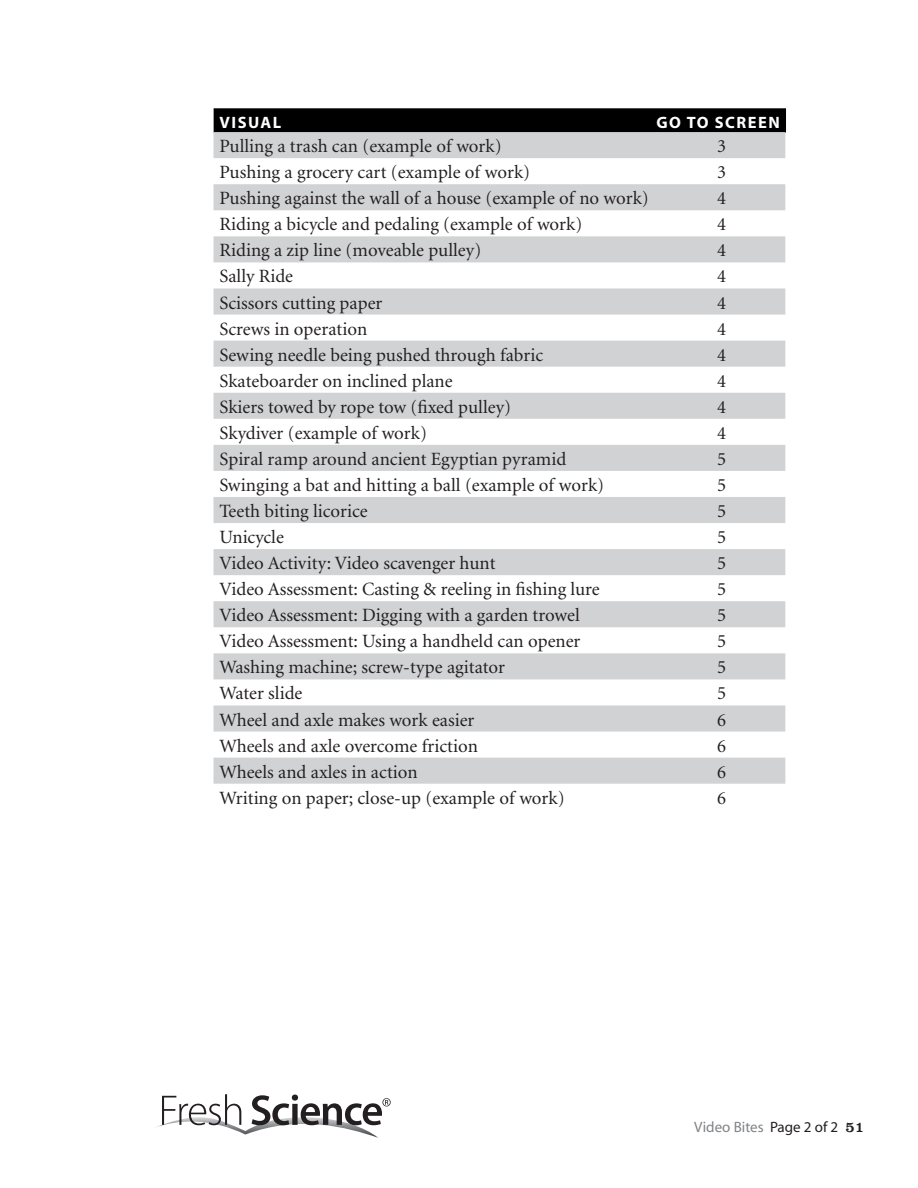
<style>
.page{position:relative;width:918px;height:1188px;background:#fff}
.page>*{position:absolute;margin:0;border:0;box-sizing:border-box;transform-origin:0 0}
.t1{font:18.75px "Minion";color:#231f20}
.t2{font:700 16.5px "Myriad";letter-spacing:.09em;color:#fff}
.t3{font:15px "Myriad";color:#808285}
.t4{font:15px "Clarendon BT";color:#231f20}
.s1{color:#231f20}
</style>
<div class="page">
<svg style="left:157px;top:1094px;width:234px;height:44px"></svg>
<div style="left:214px;top:108px;width:572px;height:25px;background:#000"></div>
<svg style="left:214px;top:132px;width:571px;height:652px;fill:#d1d2d4"></svg>
<p class="t2" style="left:220px;top:114px;width:63px">VISUAL</p>
<p class="t2" style="left:656px;top:114px;width:125px">GO TO SCREEN</p>
<p class="t1" style="left:220px;top:137px;width:284px">Pulling a trash can (example of work)</p>
<p class="t1" style="left:717px;top:137px;width:10px">3</p>
<p class="t1" style="left:220px;top:163px;width:312px">Pushing a grocery cart (example of work)</p>
<p class="t1" style="left:717px;top:163px;width:10px">3</p>
<p class="t1" style="left:220px;top:189px;width:431px">Pushing against the wall of a house (example of no work)</p>
<p class="t1" style="left:717px;top:189px;width:10px">4</p>
<p class="t1" style="left:220px;top:215px;width:364px">Riding a bicycle and pedaling (example of work)</p>
<p class="t1" style="left:717px;top:215px;width:10px">4</p>
<p class="t1" style="left:220px;top:241px;width:263px">Riding a zip line (moveable pulley)</p>
<p class="t1" style="left:717px;top:241px;width:10px">4</p>
<p class="t1" style="left:220px;top:267px;width:75px">Sally Ride</p>
<p class="t1" style="left:717px;top:267px;width:10px">4</p>
<p class="t1" style="left:220px;top:293px;width:164px">Scissors cutting paper</p>
<p class="t1" style="left:717px;top:293px;width:10px">4</p>
<p class="t1" style="left:220px;top:319px;width:149px">Screws in operation</p>
<p class="t1" style="left:717px;top:319px;width:10px">4</p>
<p class="t1" style="left:220px;top:345px;width:325px">Sewing needle being pushed through fabric</p>
<p class="t1" style="left:717px;top:345px;width:10px">4</p>
<p class="t1" style="left:220px;top:372px;width:235px">Skateboarder on inclined plane</p>
<p class="t1" style="left:717px;top:372px;width:10px">4</p>
<p class="t1" style="left:220px;top:398px;width:293px">Skiers towed by rope tow (fixed pulley)</p>
<p class="t1" style="left:717px;top:398px;width:10px">4</p>
<p class="t1" style="left:220px;top:424px;width:209px">Skydiver (example of work)</p>
<p class="t1" style="left:717px;top:424px;width:10px">4</p>
<p class="t1" style="left:220px;top:450px;width:348px">Spiral ramp around ancient Egyptian pyramid</p>
<p class="t1" style="left:717px;top:450px;width:10px">5</p>
<p class="t1" style="left:220px;top:476px;width:386px">Swinging a bat and hitting a ball (example of work)</p>
<p class="t1" style="left:717px;top:476px;width:10px">5</p>
<p class="t1" style="left:220px;top:502px;width:150px">Teeth biting licorice</p>
<p class="t1" style="left:717px;top:502px;width:10px">5</p>
<p class="t1" style="left:220px;top:528px;width:66px">Unicycle</p>
<p class="t1" style="left:717px;top:528px;width:10px">5</p>
<p class="t1" style="left:220px;top:554px;width:278px">Video Activity: Video scavenger hunt</p>
<p class="t1" style="left:717px;top:554px;width:10px">5</p>
<p class="t1" style="left:220px;top:580px;width:382px">Video Assessment: Casting &amp; reeling in fishing lure</p>
<p class="t1" style="left:717px;top:580px;width:10px">5</p>
<p class="t1" style="left:220px;top:606px;width:362px">Video Assessment: Digging with a garden trowel</p>
<p class="t1" style="left:717px;top:606px;width:10px">5</p>
<p class="t1" style="left:220px;top:632px;width:362px">Video Assessment: Using a handheld can opener</p>
<p class="t1" style="left:717px;top:632px;width:10px">5</p>
<p class="t1" style="left:220px;top:658px;width:287px">Washing machine; screw-type agitator</p>
<p class="t1" style="left:717px;top:658px;width:10px">5</p>
<p class="t1" style="left:220px;top:684px;width:84px">Water slide</p>
<p class="t1" style="left:717px;top:684px;width:10px">5</p>
<p class="t1" style="left:220px;top:710px;width:256px">Wheel and axle makes work easier</p>
<p class="t1" style="left:717px;top:710px;width:10px">6</p>
<p class="t1" style="left:220px;top:736px;width:260px">Wheels and axle overcome friction</p>
<p class="t1" style="left:717px;top:736px;width:10px">6</p>
<p class="t1" style="left:220px;top:762px;width:200px">Wheels and axles in action</p>
<p class="t1" style="left:717px;top:762px;width:10px">6</p>
<p class="t1" style="left:220px;top:789px;width:347px">Writing on paper; close-up (example of work)</p>
<p class="t1" style="left:717px;top:789px;width:10px">6</p>
<p class="t3" style="left:694px;top:1119px;width:146px">Video Bites <span class="s1">Page 2 of 2</span></p>
<p class="t4" style="left:845px;top:1117px;width:20px">51</p>
</div>
